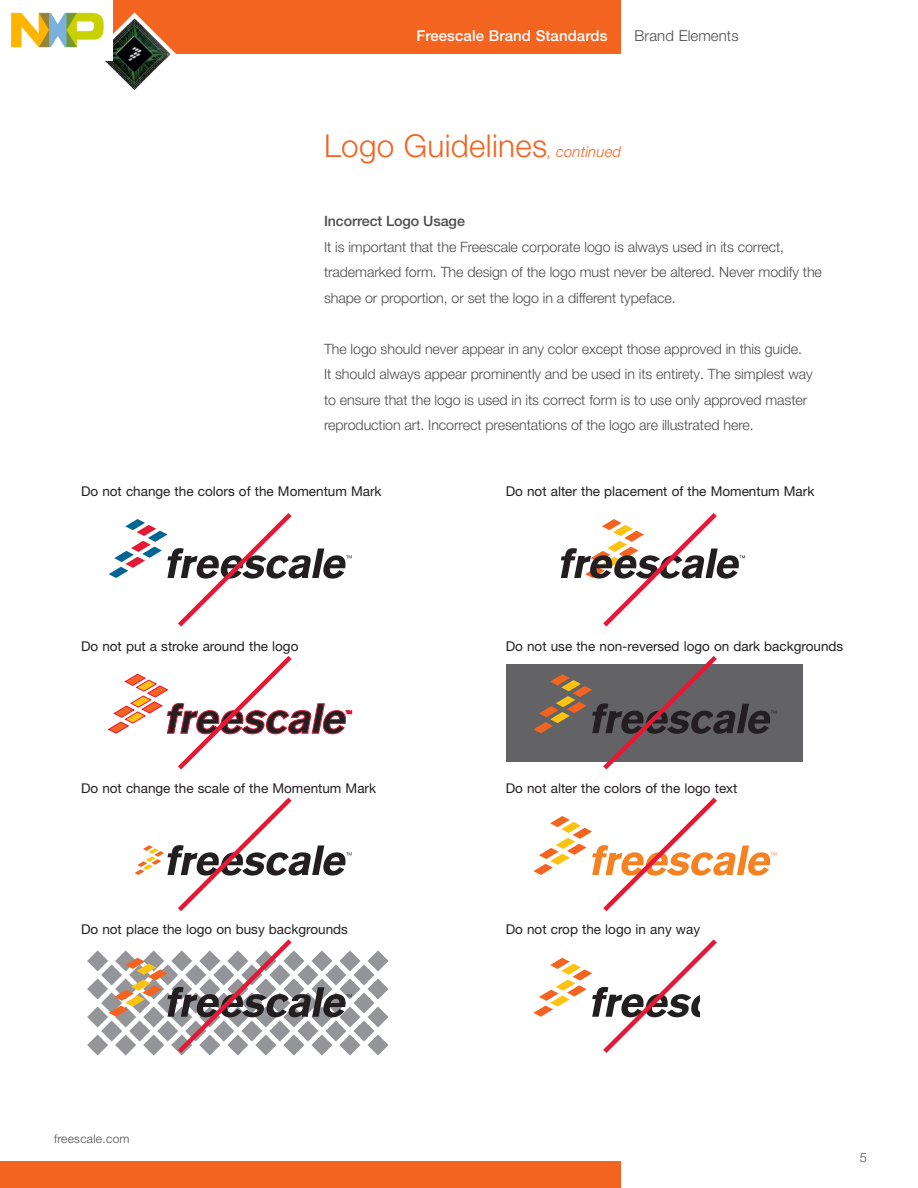
<style>
.page{position:relative;width:918px;height:1188px;background:#fff}
.page>*{position:absolute;margin:0;border:0;box-sizing:border-box;transform-origin:0 0}
._00_FSL_BrndGd_Title{font:300 31.5px "Helvetica Neue LT Pro";letter-spacing:.01em;color:#f36421}
.t1{font:500 15px "Helvetica Neue LT Pro";letter-spacing:.005em;color:#fff}
.BR11_BodyCopy{font:300 15px "Helvetica Neue LT Pro";letter-spacing:.005em;color:#4b4c4d}
.t2{font:300 14.25px/25.5px "Helvetica Neue LT Pro";letter-spacing:-.005em;color:#4b4c4d}
.t3{font:500 14.25px "Helvetica Neue LT Pro";letter-spacing:-.005em;color:#4b4c4d}
._01_FS_Body_Text{font:13.5px "Helvetica Neue LT Pro";color:#231f20}
.t4{font:300 12.75px "Helvetica Neue LT Pro";color:#4b4c4d}
.t5{font:300 12px "Helvetica Neue LT Pro";letter-spacing:.025em;color:#4b4c4d}
.s1{font-style:italic;font-size:15px}
</style>
<div class="page">
<div style="left:0;top:0;width:621px;height:54px;background:#f36421"></div>
<div style="left:0;top:1161px;width:621px;height:27px;background:#f36421"></div>
<svg style="left:112px;top:12px;width:64px;height:42px"></svg>
<img style="left:105px;top:17px;width:66px;height:73px">
<div style="left:507px;top:665px;width:296px;height:97px;background:#636366"></div>
<svg style="left:109px;top:513px;width:243px;height:114px"></svg>
<svg style="left:561px;top:513px;width:184px;height:114px"></svg>
<svg style="left:107px;top:656px;width:245px;height:114px"></svg>
<svg style="left:533px;top:656px;width:243px;height:114px"></svg>
<svg style="left:135px;top:797px;width:217px;height:115px"></svg>
<svg style="left:533px;top:797px;width:243px;height:115px"></svg>
<svg style="left:87px;top:939px;width:302px;height:117px"></svg>
<svg style="left:533px;top:939px;width:184px;height:114px"></svg>
<div style="left:700px;top:970px;width:92px;height:56px;background:#fff"></div>
<img style="left:0;top:0;width:112px;height:60px">
<p class="t1" style="left:416px;top:27px;width:193px">Freescale Brand Standards</p>
<p class="BR11_BodyCopy" style="left:634px;top:27px;width:106px">Brand Elements</p>
<p class="_00_FSL_BrndGd_Title" style="left:324px;top:127px;width:299px">Logo Guidelines<span class="s1">, continued</span></p>
<p class="t3" style="left:324px;top:213px;width:142px">Incorrect Logo Usage</p>
<p class="t2" style="left:324px;top:234px;width:500px">It is important that the Freescale corporate logo is always used in its correct, trademarked form. The design of the logo must never be altered. Never modify the shape or proportion, or set the logo in a different typeface.</p>
<p class="t2" style="left:324px;top:336px;width:490px">The logo should never appear in any color except those approved in this guide.<br>It should always appear prominently and be used in its entirety. The simplest way to ensure that the logo is used in its correct form is to use only approved master reproduction art. Incorrect presentations of the logo are illustrated here.</p>
<p class="_01_FS_Body_Text" style="left:81px;top:483px;width:302px">Do not change the colors of the Momentum Mark</p>
<p class="_01_FS_Body_Text" style="left:506px;top:483px;width:310px">Do not alter the placement of the Momentum Mark</p>
<p class="_01_FS_Body_Text" style="left:81px;top:638px;width:219px">Do not put a stroke around the logo</p>
<p class="_01_FS_Body_Text" style="left:506px;top:638px;width:339px">Do not use the non-reversed logo on dark backgrounds</p>
<p class="_01_FS_Body_Text" style="left:81px;top:780px;width:297px">Do not change the scale of the Momentum Mark</p>
<p class="_01_FS_Body_Text" style="left:506px;top:780px;width:233px">Do not alter the colors of the logo text</p>
<p class="_01_FS_Body_Text" style="left:81px;top:921px;width:268px">Do not place the logo on busy backgrounds</p>
<p class="_01_FS_Body_Text" style="left:506px;top:921px;width:196px">Do not crop the logo in any way</p>
<p class="t5" style="left:54px;top:1132px;width:77px">freescale.com</p>
<p class="t4" style="left:860px;top:1149px;width:9px">5</p>
</div>
